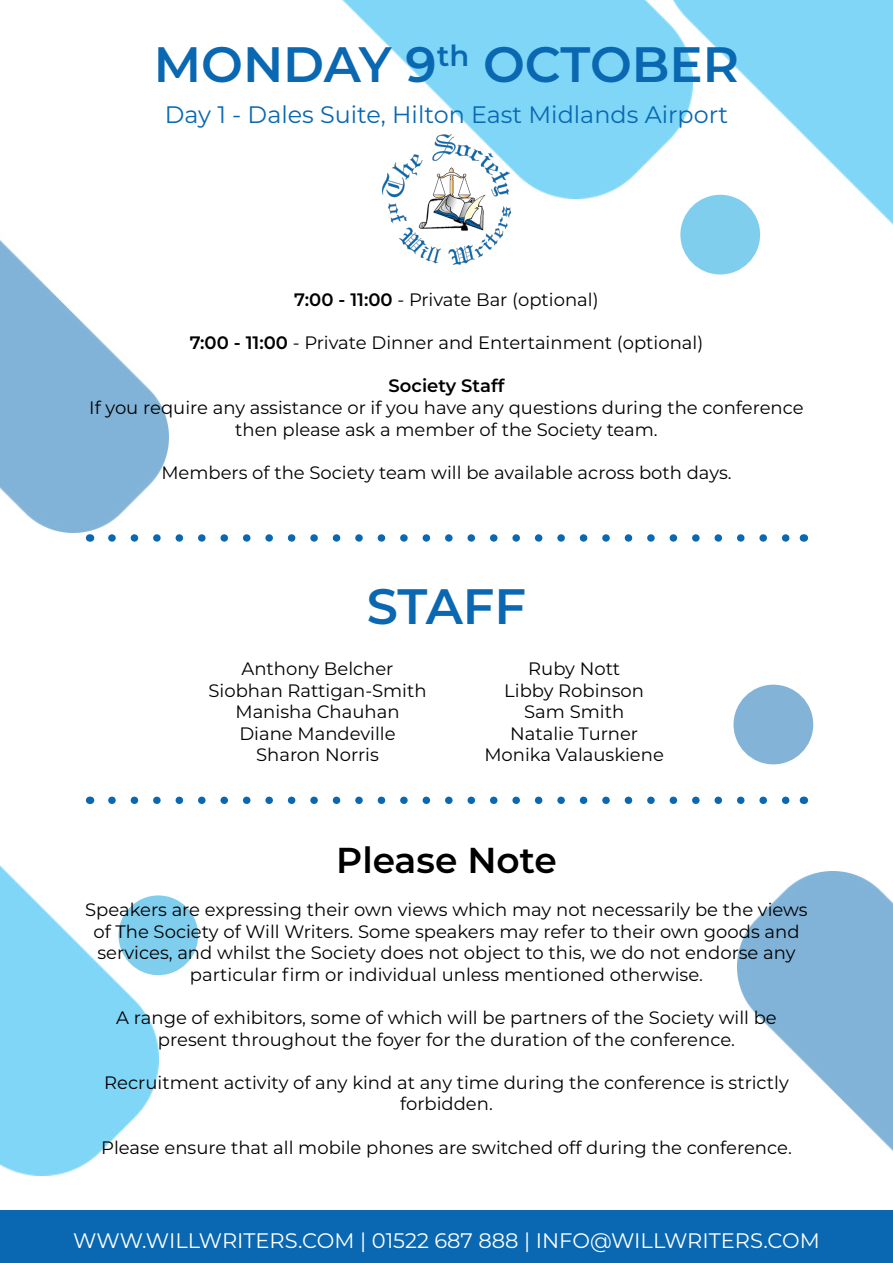
<style>
.page{position:relative;width:893px;height:1263px;background:#fff}
.page>*{position:absolute;margin:0;border:0;box-sizing:border-box;transform-origin:0 0}
.t1{font:600 49.65px "Montserrat";color:#0968b1}
.t2{font:600 36px "Montserrat";color:#000}
.t3{font:23.85px "Montserrat";color:#0968b1}
.t4{font:21px "Montserrat";color:#fff}
.t5{font:18px/21.6px "Montserrat";color:#000;text-align:center}
.t6{font:600 18px "Montserrat";color:#000}
.s1{font-weight:600}
</style>
<div class="page">
<img style="left:0;top:240px;width:169px;height:292px">
<img style="left:0;top:796px;width:158px;height:380px">
<img style="left:682px;top:0;width:211px;height:249px">
<img style="left:342px;top:0;width:350px;height:199px">
<img style="left:738px;top:872px;width:155px;height:279px">
<div style="left:118px;top:895px;width:80px;height:80px;background:#80ceee;border-radius:50%"></div>
<div style="left:680px;top:195px;width:80px;height:79px;background:#80ceee;border-radius:50%"></div>
<div style="left:733px;top:685px;width:80px;height:79px;background:#84b3d8;border-radius:50%"></div>
<div style="left:0;top:1210px;width:893px;height:53px;background:#0968b1"></div>
<svg style="left:112px;top:796px;width:678px;height:8px"></svg>
<svg style="left:112px;top:534px;width:678px;height:8px"></svg>
<img style="left:382px;top:134px;width:129px;height:130px">
<h1 class="t1" style="left:154px;top:29px;width:587px">MONDAY 9<sup>th</sup> OCTOBER</h1>
<h3 class="t3" style="left:165px;top:98px;width:565px">Day 1 - Dales Suite, Hilton East Midlands Airport</h3>
<p class="t5" style="left:294px;top:288px;width:306px"><span class="s1">7:00 - 11:00</span> - Private Bar (optional)</p>
<p class="t5" style="left:190px;top:331px;width:515px"><span class="s1">7:00 - 11:00</span> - Private Dinner and Entertainment (optional)</p>
<p class="t6" style="left:389px;top:373px;width:117px">Society Staff</p>
<p class="t5" style="left:89px;top:396px;width:716px">If you require any assistance or if you have any questions during the conference then please ask a member of the Society team.</p>
<p class="t5" style="left:161px;top:461px;width:572px">Members of the Society team will be available across both days.</p>
<h1 class="t1" style="left:367px;top:571px;width:161px">STAFF</h1>
<p class="t5" style="left:208px;top:657px;width:220px">Anthony Belcher<br>Siobhan Rattigan-Smith<br>Manisha Chauhan<br>Diane Mandeville<br>Sharon Norris</p>
<p class="t5" style="left:484px;top:657px;width:181px">Ruby Nott<br>Libby Robinson<br>Sam Smith<br>Natalie Turner<br>Monika Valauskiene</p>
<h2 class="t2" style="left:336px;top:834px;width:222px">Please Note</h2>
<p class="t5" style="left:85px;top:898px;width:724px">Speakers are expressing their own views which may not necessarily be the views of The Society of Will Writers. Some speakers may refer to their own goods and services, and whilst the Society does not object to this, we do not endorse any particular firm or individual unless mentioned otherwise.</p>
<p class="t5" style="left:116px;top:1006px;width:662px">A range of exhibitors, some of which will be partners of the Society will be present throughout the foyer for the duration of the conference.</p>
<p class="t5" style="left:104px;top:1071px;width:686px">Recruitment activity of any kind at any time during the conference is strictly forbidden.</p>
<p class="t5" style="left:101px;top:1136px;width:692px">Please ensure that all mobile phones are switched off during the conference.</p>
<p class="t4" style="left:73px;top:1226px;width:748px">WWW.WILLWRITERS.COM | 01522 687 888 | INFO@WILLWRITERS.COM</p>
</div>
